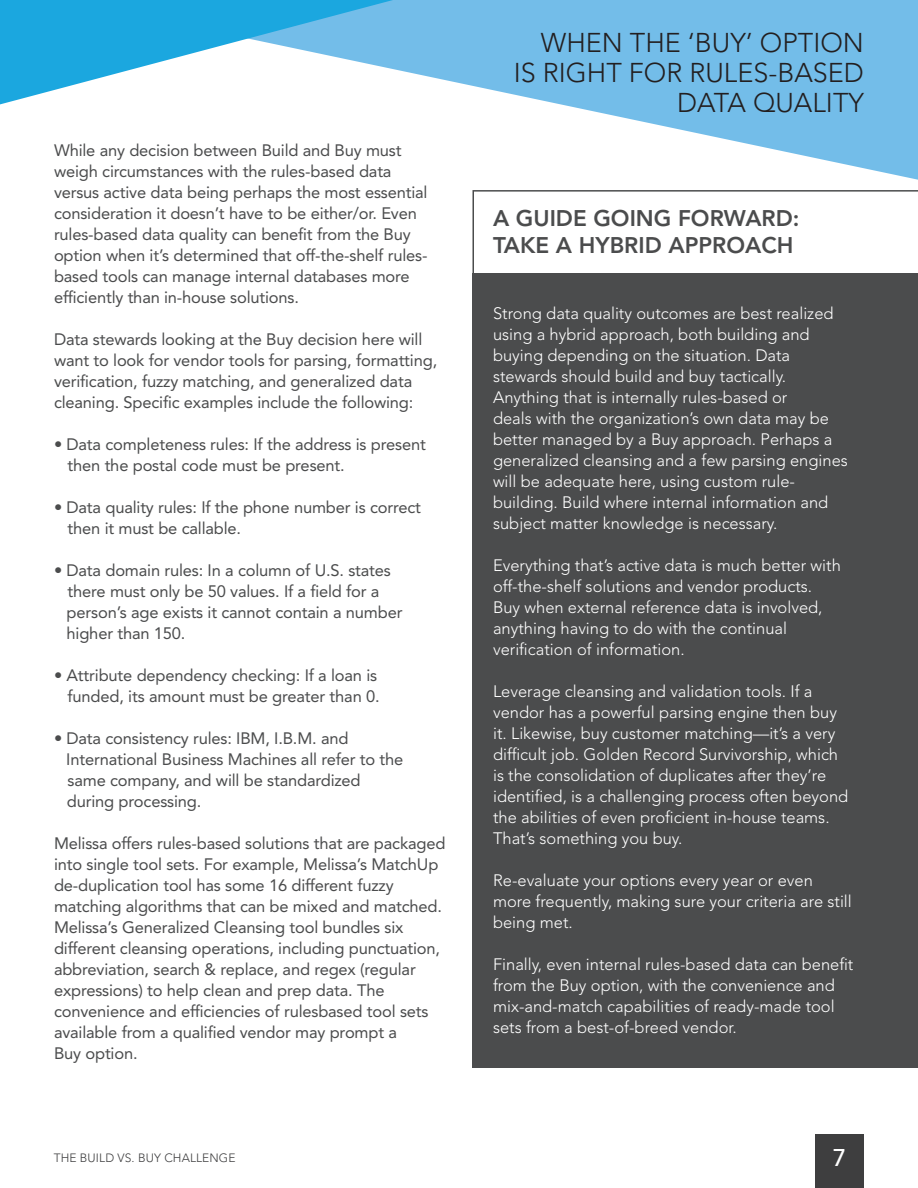
<style>
.page{position:relative;width:918px;height:1188px;background:#fff}
.page>*{position:absolute;margin:0;border:0;box-sizing:border-box;transform-origin:0 0}
.t1{font:300 27px/30px "Avenir LT Std";color:#231f20;text-align:right}
.t2{font:500 24px "Avenir LT Std";color:#fff}
.t3{font:800 22.5px/27px "Avenir LT Std";color:#4b4c4d}
.t4{font:16.5px/21px "Avenir LT Std";letter-spacing:-.01em;color:#4b4c4d}
.t5{font:300 16.5px/21px "Avenir LT Std";color:#fff}
.t6{font:300 12px "Avenir LT Std";letter-spacing:.01em;color:#3e3e3f}
</style>
<div class="page">
<svg style="left:393px;top:0;width:525px;height:180px;fill:#73bde9"></svg>
<svg style="left:0;top:0;width:393px;height:104px"></svg>
<div style="left:815px;top:1134px;width:49px;height:54px;background:#3e3e3f"></div>
<div style="left:472px;top:273px;width:446px;height:795px;background:#4b4c4d"></div>
<svg style="left:472px;top:190px;width:446px;height:83px"></svg>
<p class="t4" style="left:54px;top:139px;width:375px">While any decision between Build and Buy must weigh circumstances with the rules-based data versus active data being perhaps the most essential consideration it doesn’t have to be either/or. Even rules-based data quality can benefit from the Buy option when it’s determined that off-the-shelf rules&shy;based tools can manage internal databases more efficiently than in-house solutions.</p>
<p class="t4" style="left:54px;top:329px;width:385px">Data stewards looking at the Buy decision here will want to look for vendor tools for parsing, formatting, verification, fuzzy matching, and generalized data cleaning. Specific examples include the following:</p>
<p class="t4" style="left:68px;top:434px;width:360px;text-indent:-14px">• Data completeness rules: If the address is present then the postal code must be present.</p>
<p class="t4" style="left:68px;top:497px;width:355px;text-indent:-14px">• Data quality rules: If the phone number is correct then it must be callable.</p>
<p class="t4" style="left:67px;top:560px;width:337px;text-indent:-13px">• Data domain rules: In a column of U.S. states there must only be 50 values. If a field for a person’s age exists it cannot contain a number higher than 150.</p>
<p class="t4" style="left:54px;top:665px;width:327px;text-align:right">• Attribute dependency checking: If a loan is funded, its amount must be greater than 0.</p>
<p class="t4" style="left:66px;top:728px;width:339px;text-indent:-12px">• Data consistency rules: IBM, I.B.M. and International Business Machines all refer to the same company, and will be standardized during processing.</p>
<p class="t4" style="left:54px;top:833px;width:393px">Melissa offers rules-based solutions that are packaged into single tool sets. For example, Melissa’s MatchUp de-duplication tool has some 16 different fuzzy matching algorithms that can be mixed and matched.<br>Melissa’s Generalized Cleansing tool bundles six different cleansing operations, including punctuation, abbreviation, search &amp; replace, and regex (regular expressions) to help clean and prep data. The convenience and efficiencies of rulesbased tool sets available from a qualified vendor may prompt a<br>Buy option.</p>
<p class="t6" style="left:54px;top:1151px;width:183px">THE BUILD VS. BUY CHALLENGE</p>
<h1 class="t1" style="left:514px;top:28px;width:352px">WHEN THE ‘BUY’ OPTION<br>IS RIGHT FOR RULES-BASED<br>DATA QUALITY</h1>
<h3 class="t3" style="left:493px;top:205px;width:308px">A GUIDE GOING FORWARD:<br>TAKE A HYBRID APPROACH</h3>
<p class="t5" style="left:493px;top:303px;width:356px">Strong data quality outcomes are best realized using a hybrid approach, both building and buying depending on the situation. Data stewards should build and buy tactically.<br>Anything that is internally rules-based or<br>deals with the organization’s own data may be better managed by a Buy approach. Perhaps a generalized cleansing and a few parsing engines will be adequate here, using custom rule&shy;building. Build where internal information and subject matter knowledge is necessary.</p>
<p class="t5" style="left:493px;top:555px;width:349px">Everything that’s active data is much better with off-the-shelf solutions and vendor products.<br>Buy when external reference data is involved, anything having to do with the continual verification of information.</p>
<p class="t5" style="left:493px;top:681px;width:357px">Leverage cleansing and validation tools. If a vendor has a powerful parsing engine then buy it. Likewise, buy customer matching—it’s a very difficult job. Golden Record Survivorship, which is the consolidation of duplicates after they’re identified, is a challenging process often beyond the abilities of even proficient in-house teams.<br>That’s something you buy.</p>
<p class="t5" style="left:493px;top:870px;width:360px">Re-evaluate your options every year or even more frequently, making sure your criteria are still being met.</p>
<p class="t5" style="left:493px;top:954px;width:362px">Finally, even internal rules-based data can benefit from the Buy option, with the convenience and mix-and-match capabilities of ready-made tool sets from a best-of-breed vendor.</p>
<h2 class="t2" style="left:833px;top:1144px;width:15px">7</h2>
</div>
